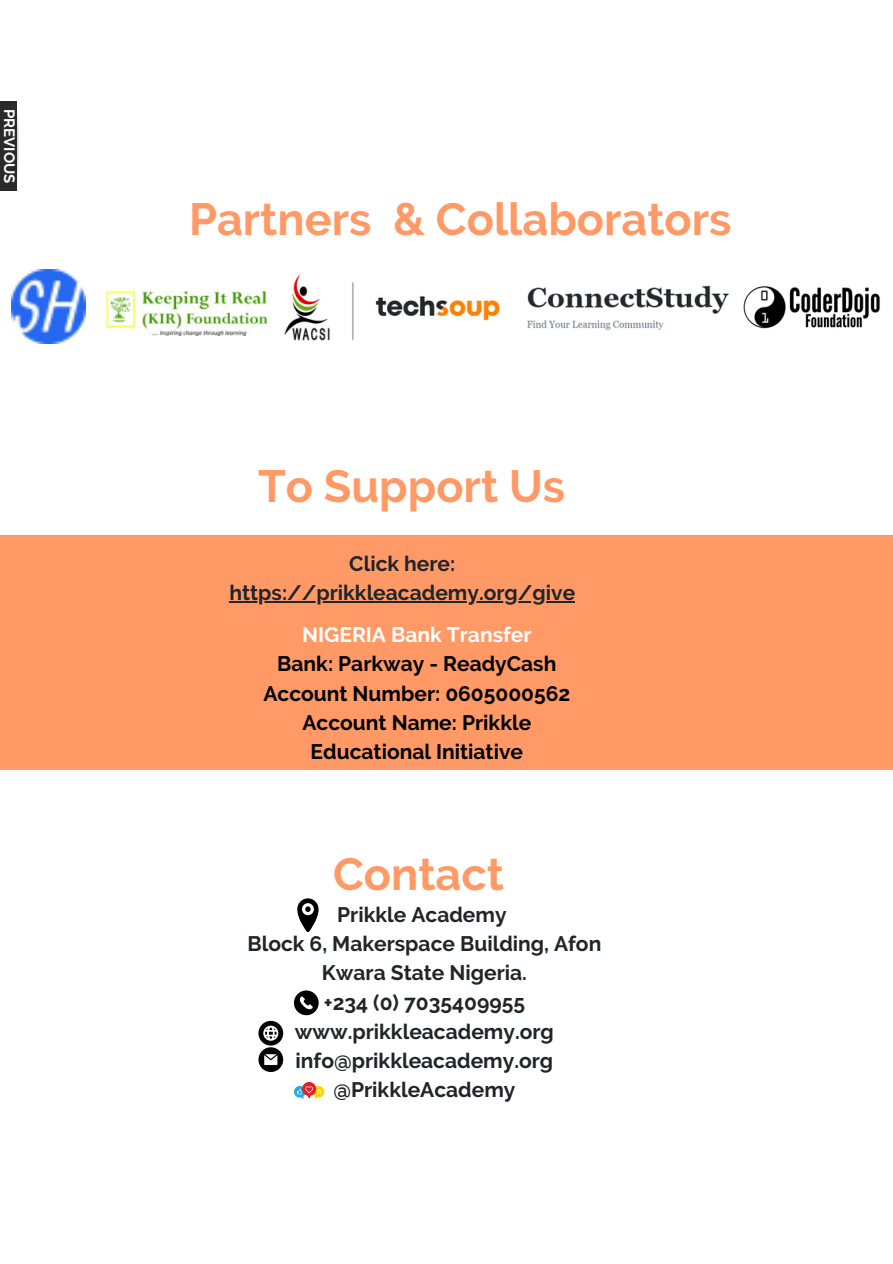
<style>
.page{position:relative;width:893px;height:1264px;background:#fff}
.page>*{position:absolute;margin:0;border:0;box-sizing:border-box;transform-origin:0 0}
.t1{font:700 45px "Raleway";color:#f96}
.t2{font:700 21px/29.2px "Raleway";color:#212529;text-align:center}
.t3{font:700 21px/29.2px "Raleway";color:#000;text-align:center}
.t4{font:700 21px "Raleway";color:#fff}
.t5{font:700 15px "Raleway";color:#fff}
</style>
<div class="page">
<div style="left:0;top:535px;width:892px;height:234px;background:#f96"></div>
<svg style="left:297px;top:898px;width:21px;height:34px"></svg>
<svg style="left:294px;top:990px;width:24px;height:25px"></svg>
<svg style="left:258px;top:1020px;width:25px;height:51px"></svg>
<svg style="left:294px;top:1082px;width:30px;height:16px"></svg>
<img style="left:12px;top:269px;width:74px;height:74px">
<img style="left:104px;top:290px;width:164px;height:46px">
<img style="left:284px;top:274px;width:216px;height:67px">
<img style="left:527px;top:285px;width:201px;height:46px">
<img style="left:743px;top:286px;width:137px;height:43px">
<hr style="left:229px;top:601px;width:346px;height:1px;background:#212529">
<img style="left:16px;top:101px;width:3px;height:90px">
<div style="left:0;top:101px;width:16px;height:90px;background:#2b2a2a"></div>
<p class="t5" style="left:18px;top:109px;width:76px;rotate:90deg">PREVIOUS</p>
<h1 class="t1" style="left:189px;top:192px;width:544px">Partners &amp; Collaborators</h1>
<h1 class="t1" style="left:258px;top:460px;width:309px">To Support Us</h1>
<p class="t2" style="left:229px;top:548px;width:347px">Click here: https://prikkleacademy.org/give</p>
<p class="t4" style="left:302px;top:622px;width:231px">NIGERIA Bank Transfer</p>
<p class="t3" style="left:263px;top:649px;width:308px">Bank: Parkway - ReadyCash<br>Account Number: 0605000562<br>Account Name: Prikkle<br>Educational Initiative</p>
<h1 class="t1" style="left:333px;top:848px;width:172px">Contact</h1>
<p class="t2" style="left:247px;top:899px;width:355px">Prikkle Academy<br>Block 6, Makerspace Building, Afon<br>Kwara State Nigeria.<br>+234 (0) 7035409955 www.prikkleacademy.org info@prikkleacademy.org @PrikkleAcademy</p>
</div>
